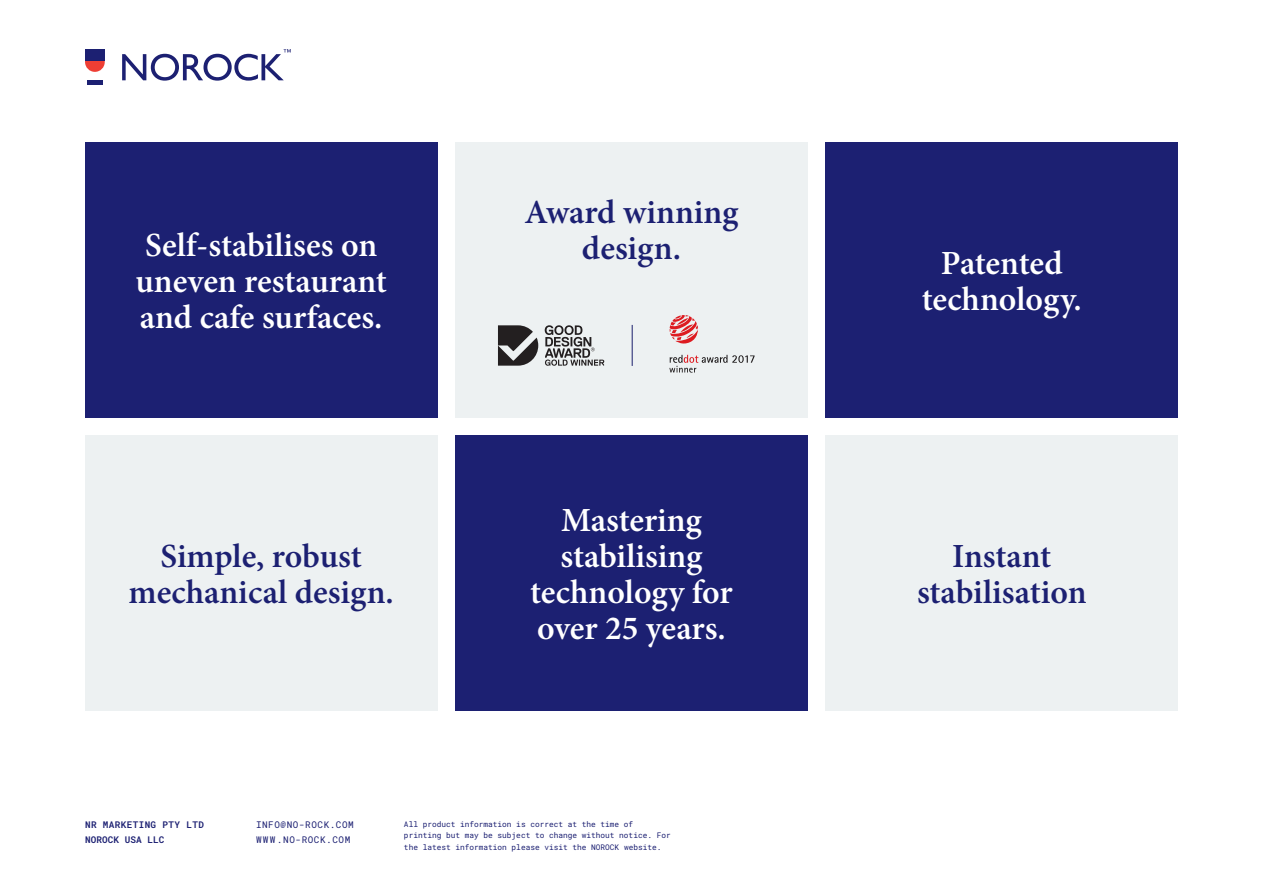
<style>
.page{position:relative;width:1263px;height:893px;background:#fff}
.page>*{position:absolute;margin:0;border:0;box-sizing:border-box;transform-origin:0 0}
.t1{font:600 33.75px/36px "Minion Pro";color:#fff;text-align:center}
.t2{font:600 33.75px/36px "Minion Pro";color:#1c2072;text-align:center}
.t3{font:9.3px/14.2px "Roboto Mono";letter-spacing:.06em;color:#1c2072}
.t4{font:600 9.3px/14.2px "Roboto Mono";letter-spacing:.04em;color:#1c2072}
.t5{font:7.8px/11.4px "Roboto Mono";color:#1c2072}
</style>
<div class="page">
<div style="left:87px;top:80px;width:16px;height:5px;background:#1c2072"></div>
<div style="left:85px;top:49px;width:20px;height:12px;background:#1c2072"></div>
<svg style="left:85px;top:61px;width:20px;height:11px"></svg>
<svg style="left:122px;top:49px;width:169px;height:32px"></svg>
<div style="left:85px;top:142px;width:352px;height:275px;background:#1c2072"></div>
<div style="left:85px;top:435px;width:352px;height:275px;background:#edf1f2"></div>
<div style="left:455px;top:142px;width:353px;height:275px;background:#edf1f2"></div>
<div style="left:455px;top:435px;width:353px;height:275px;background:#1c2072"></div>
<div style="left:826px;top:142px;width:352px;height:275px;background:#1c2072"></div>
<div style="left:826px;top:435px;width:352px;height:275px;background:#edf1f2"></div>
<svg style="left:669px;top:355px;width:86px;height:18px"></svg>
<svg style="left:669px;top:315px;width:29px;height:29px"></svg>
<hr style="left:632px;top:325px;width:1px;height:41px;background:#1c2072">
<svg style="left:498px;top:325px;width:40px;height:41px"></svg>
<svg style="left:545px;top:325px;width:59px;height:41px"></svg>
<p class="t1" style="left:135px;top:227px;width:253px;text-align:left">Self-stabilises on uneven restaurant and cafe surfaces.</p>
<p class="t2" style="left:161px;top:538px;width:203px">Simple, robust</p>
<p class="t2" style="left:128px;top:574px;width:267px">mechanical design.</p>
<p class="t2" style="left:524px;top:194px;width:216px">Award winning design.</p>
<p class="t1" style="left:530px;top:502px;width:204px">Mastering stabilising technology for over 25 years.</p>
<p class="t4" style="left:85px;top:818px;width:120px">NR MARKETING PTY LTD<br>NOROCK USA LLC</p>
<p class="t5" style="left:404px;top:818px;width:268px">All product information is correct at the time of printing but may be subject to change without notice. For the latest information please visit the NOROCK website.</p>
<p class="t3" style="left:256px;top:818px;width:99px">INFO@NO-ROCK.COM<br>WWW.NO-ROCK.COM</p>
<p class="t1" style="left:922px;top:245px;width:161px">Patented technology.</p>
<p class="t2" style="left:917px;top:538px;width:171px">Instant stabilisation</p>
</div>
